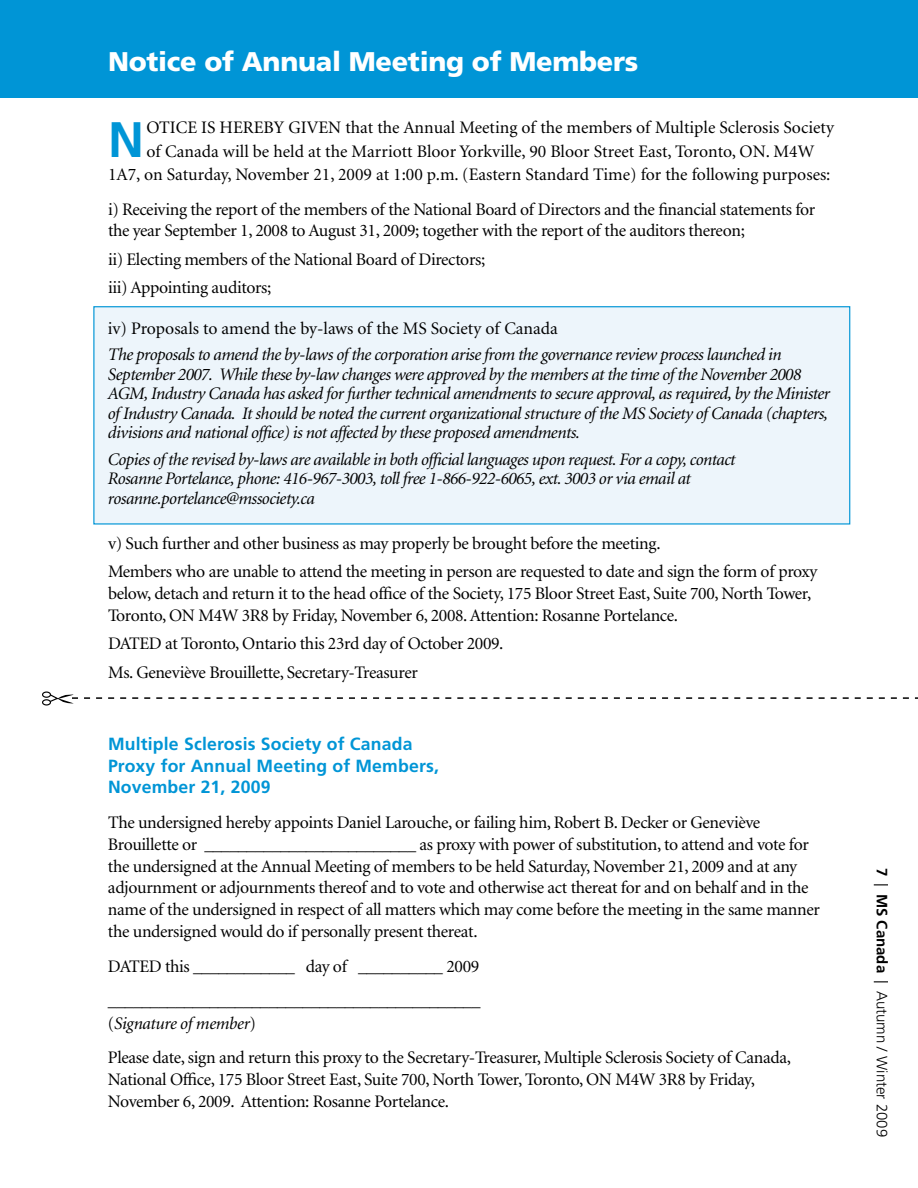
<style>
.page{position:relative;width:918px;height:1188px;background:#fff}
.page>*{position:absolute;margin:0;border:0;box-sizing:border-box;transform-origin:0 0}
.t1{font:700 49.8px "Frutiger";color:#0095d6}
.t2{font:900 27px "Frutiger";letter-spacing:-.01em;color:#fff}
.t3{font:17.7px/21.8px "Minion";letter-spacing:-.02em;color:#000}
.t4{font:italic 17.7px/19.5px "Minion";letter-spacing:-.03em;color:#000}
.t5{font:17.7px "Minion";color:#000}
.t6{font:700 17.7px/21.8px "Frutiger";letter-spacing:.01em;color:#0095d6}
.t7{font:300 15px "Frutiger";color:#000}
.s1{font-style:italic}
.s2{font-weight:700}
</style>
<div class="page">
<div style="left:94px;top:307px;width:756px;height:217px;background:#edf5fb"></div>
<div style="left:93px;top:306px;width:757px;height:219px;border:1px solid #0095d6"></div>
<div style="left:0;top:0;width:918px;height:97px;background:#0095d6"></div>
<svg style="left:874px;top:884px;width:14px;height:1px"></svg>
<svg style="left:874px;top:981px;width:14px;height:1px"></svg>
<div style="left:42px;top:691px;width:9px;height:7px;border:1px solid #000;border-radius:50%"></div>
<div style="left:42px;top:699px;width:9px;height:7px;border:1px solid #000;border-radius:50%"></div>
<svg style="left:49px;top:693px;width:869px;height:11px"></svg>
<h2 class="t2" style="left:108px;top:45px;width:532px">Notice of Annual Meeting of Members</h2>
<h1 class="t1" style="left:108px;top:110px;width:37px">N</h1>
<p class="t5" style="left:146px;top:119px;width:689px">OTICE IS HEREBY GIVEN that the Annual Meeting of the members of Multiple Sclerosis Society</p>
<p class="t5" style="left:146px;top:142px;width:669px">of Canada will be held at the Marriott Bloor Yorkville, 90 Bloor Street East, Toronto, ON. M4W</p>
<p class="t5" style="left:108px;top:165px;width:724px">1A7, on Saturday, November 21, 2009 at 1:00 p.m. (Eastern Standard Time) for the following purposes:</p>
<p class="t3" style="left:108px;top:199px;width:709px">i) Receiving the report of the members of the National Board of Directors and the financial statements for the year September 1, 2008 to August 31, 2009; together with the report of the auditors thereon;</p>
<p class="t3" style="left:108px;top:245px;width:379px;line-height:28.5px">ii) Electing members of the National Board of Directors; iii) Appointing auditors;</p>
<p class="t5" style="left:108px;top:320px;width:451px">iv) Proposals to amend the by-laws of the MS Society of Canada</p>
<p class="t4" style="left:108px;top:346px;width:724px">The proposals to amend the by-laws of the corporation arise from the governance review process launched in September 2007. While these by-law changes were approved by the members at the time of the November 2008<br>AGM, Industry Canada has asked for further technical amendments to secure approval, as required, by the Minister of Industry Canada. It should be noted the current organizational structure of the MS Society of Canada (chapters, divisions and national office) is not affected by these proposed amendments.</p>
<p class="t4" style="left:108px;top:450px;width:629px">Copies of the revised by-laws are available in both official languages upon request. For a copy, contact<br>Rosanne Portelance, phone: 416-967-3003, toll free 1-866-922-6065, ext. 3003 or via email at rosanne.portelance@mssociety.ca</p>
<p class="t3" style="left:108px;top:530px;width:711px;line-height:28.5px">v) Such further and other business as may properly be brought before the meeting.<br>Members who are unable to attend the meeting in person are requested to date and sign the form of proxy</p>
<p class="t3" style="left:108px;top:583px;width:705px">below, detach and return it to the head office of the Society, 175 Bloor Street East, Suite 700, North Tower,<br>Toronto, ON M4W 3R8 by Friday, November 6, 2008. Attention: Rosanne Portelance.</p>
<p class="t3" style="left:108px;top:630px;width:397px;line-height:28.5px">DATED at Toronto, Ontario this 23rd day of October 2009.<br>Ms. Geneviève Brouillette, Secretary-Treasurer</p>
<p class="t6" style="left:108px;top:733px;width:332px">Multiple Sclerosis Society of Canada<br>Proxy for Annual Meeting of Members,<br>November 21, 2009</p>
<p class="t3" style="left:108px;top:812px;width:713px">The undersigned hereby appoints Daniel Larouche, or failing him, Robert B. Decker or Geneviève Brouillette or _________________________ as proxy with power of substitution, to attend and vote for the undersigned at the Annual Meeting of members to be held Saturday, November 21, 2009 and at any adjournment or adjournments thereof and to vote and otherwise act thereat for and on behalf and in the name of the undersigned in respect of all matters which may come before the meeting in the same manner the undersigned would do if personally present thereat.</p>
<p class="t3" style="left:108px;top:949px;width:374px;line-height:34.7px">DATED this ____________ day of __________ 2009 ____________________________________________</p>
<p class="t3" style="left:108px;top:1006px;width:684px;line-height:34.7px">(<span class="s1">Signature of member</span>)<br>Please date, sign and return this proxy to the Secretary-Treasurer, Multiple Sclerosis Society of Canada,</p>
<p class="t3" style="left:108px;top:1069px;width:648px">National Office, 175 Bloor Street East, Suite 700, North Tower, Toronto, ON M4W 3R8 by Friday,<br>November 6, 2009. Attention: Rosanne Portelance.</p>
<p class="t7" style="left:890px;top:868px;width:271px;rotate:90deg"><span class="s2">7 MS Canada</span> Autumn / Winter 2009</p>
</div>
